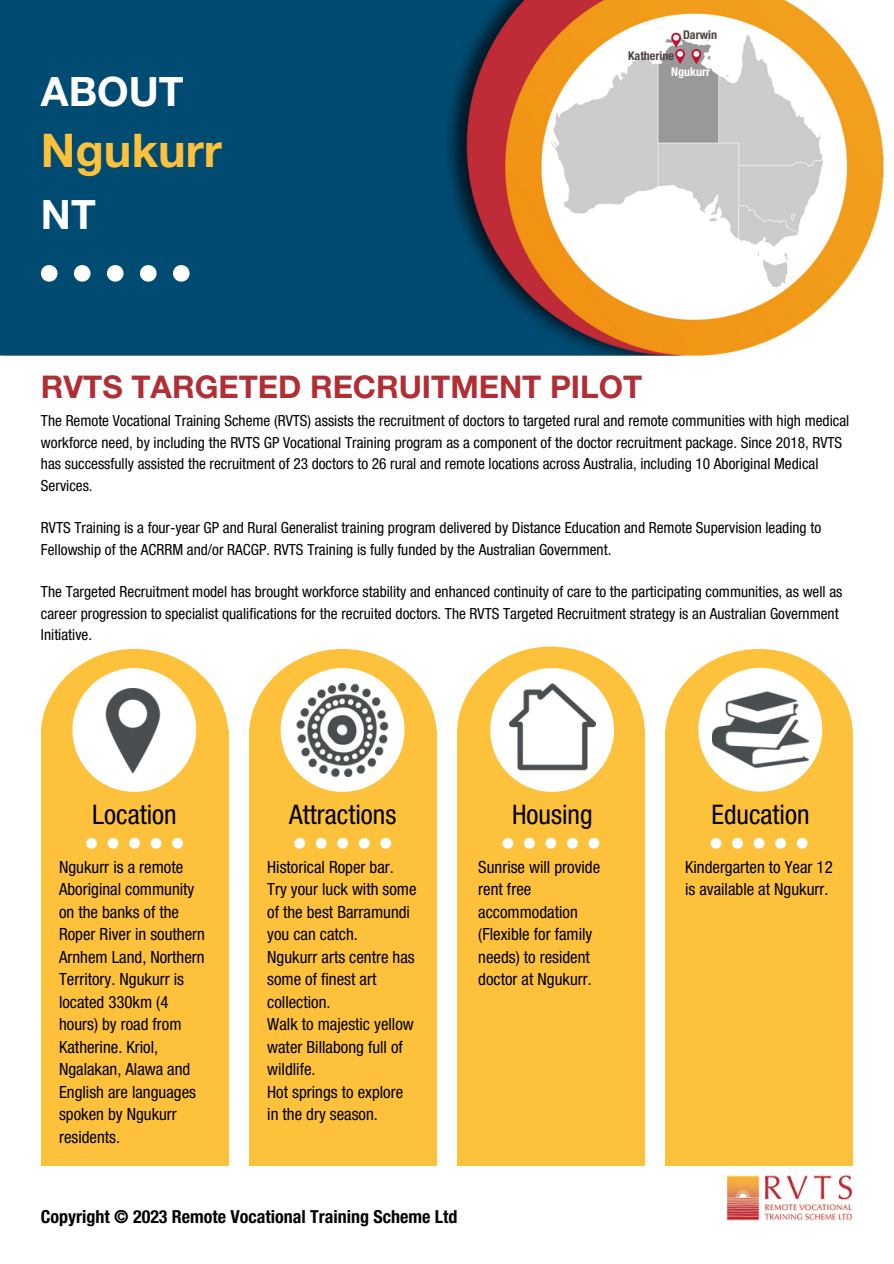
<style>
.page{position:relative;width:894px;height:1264px;background:#fff}
.page>*{position:absolute;margin:0;border:0;box-sizing:border-box;transform-origin:0 0}
.t1{font:700 46.5px "Helvetica Neue LT Pro";color:#fec13b}
.t2{font:700 40.5px "Helvetica Neue LT Pro";color:#fff}
.t3{font:700 31.35px "Helvetica Neue LT Pro";color:#b12e35}
.t4{font:condensed 27px "Helvetica Neue LT Pro";color:#000}
.t5{font:700 condensed 18px "Helvetica Neue LT Pro";color:#000}
.t6{font:condensed 16.8px/22.5px "Helvetica Neue LT Pro";color:#000}
.t7{font:condensed 15.3px/21.3px "Helvetica Neue LT Pro";color:#000}
.t8{font:700 condensed 12px "Helvetica Neue LT Pro";color:#4c4141}
.t9{font:700 condensed 12px "Helvetica Neue LT Pro";color:#fffffe}
</style>
<div class="page">
<img style="left:726px;top:1174px;width:127px;height:47px">
<img style="left:0;top:0;width:884px;height:355px">
<div style="left:41px;top:730px;width:187px;height:435px;background:#fec13b"></div>
<div style="left:41px;top:649px;width:187px;height:174px;background:#fec13b;border-radius:50%"></div>
<svg style="left:72px;top:668px;width:124px;height:124px"></svg>
<img style="left:91px;top:688px;width:84px;height:84px">
<svg style="left:86px;top:837px;width:11px;height:11px"></svg>
<svg style="left:108px;top:837px;width:10px;height:11px"></svg>
<svg style="left:129px;top:837px;width:11px;height:11px"></svg>
<svg style="left:151px;top:837px;width:10px;height:11px"></svg>
<svg style="left:172px;top:837px;width:11px;height:11px"></svg>
<svg style="left:41px;top:265px;width:16px;height:16px"></svg>
<svg style="left:74px;top:265px;width:16px;height:16px"></svg>
<svg style="left:107px;top:265px;width:16px;height:16px"></svg>
<svg style="left:140px;top:265px;width:16px;height:16px"></svg>
<svg style="left:173px;top:265px;width:16px;height:16px"></svg>
<div style="left:249px;top:730px;width:187px;height:435px;background:#fec13b"></div>
<div style="left:249px;top:649px;width:187px;height:174px;background:#fec13b;border-radius:50%"></div>
<svg style="left:280px;top:668px;width:124px;height:124px"></svg>
<img style="left:296px;top:683px;width:93px;height:93px">
<svg style="left:294px;top:837px;width:11px;height:11px"></svg>
<svg style="left:316px;top:837px;width:10px;height:11px"></svg>
<svg style="left:337px;top:837px;width:11px;height:11px"></svg>
<svg style="left:359px;top:837px;width:10px;height:11px"></svg>
<svg style="left:380px;top:837px;width:11px;height:11px"></svg>
<div style="left:457px;top:730px;width:187px;height:435px;background:#fec13b"></div>
<div style="left:457px;top:646px;width:187px;height:174px;background:#fec13b;border-radius:50%"></div>
<svg style="left:490px;top:668px;width:124px;height:124px"></svg>
<img style="left:509px;top:683px;width:86px;height:87px">
<svg style="left:502px;top:837px;width:11px;height:11px"></svg>
<svg style="left:524px;top:837px;width:10px;height:11px"></svg>
<svg style="left:545px;top:837px;width:11px;height:11px"></svg>
<svg style="left:567px;top:837px;width:10px;height:11px"></svg>
<svg style="left:588px;top:837px;width:11px;height:11px"></svg>
<div style="left:665px;top:730px;width:187px;height:435px;background:#fec13b"></div>
<div style="left:665px;top:649px;width:187px;height:174px;background:#fec13b;border-radius:50%"></div>
<svg style="left:698px;top:668px;width:124px;height:123px"></svg>
<img style="left:712px;top:682px;width:96px;height:95px">
<svg style="left:710px;top:837px;width:11px;height:11px"></svg>
<svg style="left:732px;top:837px;width:10px;height:11px"></svg>
<svg style="left:753px;top:837px;width:11px;height:11px"></svg>
<svg style="left:775px;top:837px;width:10px;height:11px"></svg>
<svg style="left:796px;top:837px;width:11px;height:11px"></svg>
<img style="left:550px;top:34px;width:273px;height:253px">
<svg style="left:671px;top:33px;width:9px;height:14px"></svg>
<svg style="left:673px;top:35px;width:6px;height:6px"></svg>
<svg style="left:691px;top:49px;width:10px;height:15px"></svg>
<svg style="left:693px;top:51px;width:6px;height:6px"></svg>
<svg style="left:675px;top:49px;width:9px;height:15px"></svg>
<svg style="left:677px;top:51px;width:6px;height:6px"></svg>
<h3 class="t2" style="left:41px;top:77px;width:144px">ABOUT</h3>
<p class="t1" style="left:41px;top:134px;width:182px">Ngukurr</p>
<p class="t2" style="left:41px;top:200px;width:56px">NT</p>
<p class="t8" style="left:628px;top:51px;width:47px">Katherine</p>
<h4 class="t8" style="left:683px;top:30px;width:35px">Darwin</h4>
<p class="t9" style="left:671px;top:68px;width:40px">Ngukurr</p>
<p class="t3" style="left:41px;top:375px;width:602px">RVTS TARGETED RECRUITMENT PILOT</p>
<p class="t7" style="left:41px;top:412px;width:809px">The Remote Vocational Training Scheme (RVTS) assists the recruitment of doctors to targeted rural and remote communities with high medical workforce need, by including the RVTS GP Vocational Training program as a component of the doctor recruitment package. Since 2018, RVTS has successfully assisted the recruitment of 23 doctors to 26 rural and remote locations across Australia, including 10 Aboriginal Medical Services.</p>
<p class="t7" style="left:41px;top:519px;width:781px">RVTS Training is a four-year GP and Rural Generalist training program delivered by Distance Education and Remote Supervision leading to<br>Fellowship of the ACRRM and/or RACGP. RVTS Training is fully funded by the Australian Government.</p>
<p class="t7" style="left:41px;top:583px;width:802px">The Targeted Recruitment model has brought workforce stability and enhanced continuity of care to the participating communities, as well as career progression to specialist qualifications for the recruited doctors. The RVTS Targeted Recruitment strategy is an Australian Government<br>Initiative.</p>
<p class="t4" style="left:92px;top:805px;width:86px">Location</p>
<p class="t4" style="left:289px;top:805px;width:108px">Attractions</p>
<p class="t4" style="left:512px;top:805px;width:82px">Housing</p>
<p class="t4" style="left:711px;top:805px;width:99px">Education</p>
<p class="t6" style="left:59px;top:858px;width:147px">Ngukurr is a remote<br>Aboriginal community on the banks of the<br>Roper River in southern<br>Arnhem Land, Northern<br>Territory. Ngukurr is located 330km (4 hours) by road from<br>Katherine. Kriol,<br>Ngalakan, Alawa and<br>English are languages spoken by Ngukurr residents.</p>
<p class="t6" style="left:267px;top:858px;width:151px">Historical Roper bar.<br>Try your luck with some of the best Barramundi you can catch.<br>Ngukurr arts centre has some of finest art collection.<br>Walk to majestic yellow water Billabong full of wildlife.<br>Hot springs to explore in the dry season.</p>
<p class="t6" style="left:478px;top:858px;width:123px">Sunrise will provide rent free accommodation (Flexible for family needs) to resident doctor at Ngukurr.</p>
<p class="t6" style="left:684px;top:858px;width:149px">Kindergarten to Year 12 is available at Ngukurr.</p>
<p class="t5" style="left:41px;top:1209px;width:418px">Copyright © 2023 Remote Vocational Training Scheme Ltd</p>
</div>
